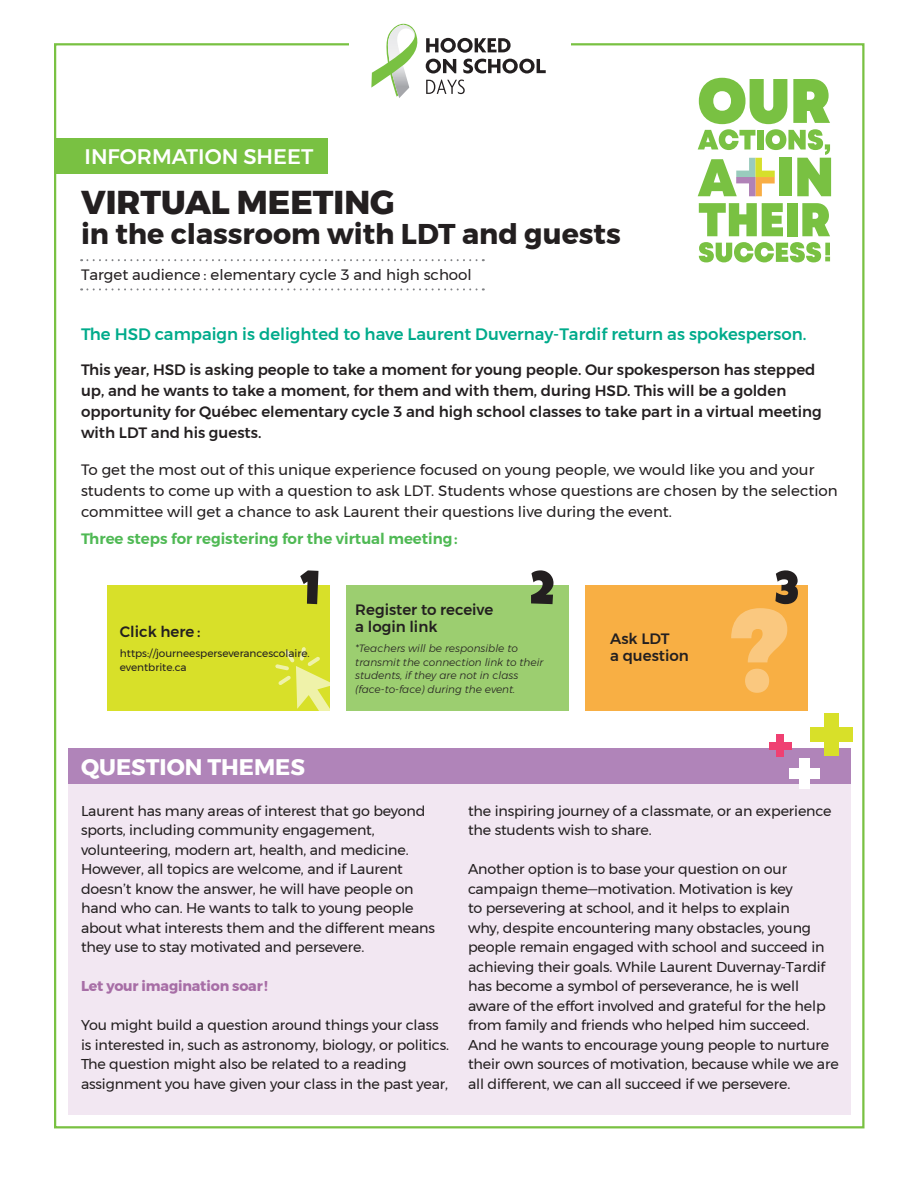
<style>
.page{position:relative;width:918px;height:1188px;background:#fff}
.page>*{position:absolute;margin:0;border:0;box-sizing:border-box;transform-origin:0 0}
.t1{font:800 33px "Montserrat";color:#231f20}
.t2{font:700 28.5px "Montserrat";color:#231f20}
.t3{font:700 22.5px "Montserrat";color:#fff}
.t4{font:500 21px "Montserrat";color:#fff}
.t5{font:500 16.5px "Montserrat";color:#00ab8b}
.t6{font:500 15px/21px "Montserrat";color:#231f20}
.t7{font:15px/21px "Montserrat";color:#231f20}
.t8{font:600 15px "Montserrat";color:#4fb954}
.t9{font:14.25px/19.5px "Montserrat";letter-spacing:-.01em;color:#231f20}
.t10{font:700 14.25px "Montserrat";letter-spacing:-.01em;color:#a76ea6}
.t11{font:italic 300 10.5px/13.5px "Montserrat";color:#231f20}
.t12{font:10.5px/13.5px "Montserrat";color:#231f20}
</style>
<div class="page">
<div style="left:68px;top:773px;width:783px;height:342px;background:#f2e7f2"></div>
<div style="left:55px;top:138px;width:272px;height:36px;background:#79c142"></div>
<div style="left:68px;top:748px;width:783px;height:35px;background:#b084b9"></div>
<div style="left:107px;top:585px;width:223px;height:126px;background:#d8e029"></div>
<div style="left:346px;top:585px;width:223px;height:126px;background:#9cce70"></div>
<div style="left:585px;top:585px;width:223px;height:126px;background:#f8af44"></div>
<svg style="left:531px;top:570px;width:23px;height:34px"></svg>
<svg style="left:300px;top:570px;width:18px;height:34px"></svg>
<svg style="left:275px;top:647px;width:55px;height:64px"></svg>
<svg style="left:731px;top:570px;width:67px;height:123px"></svg>
<svg style="left:371px;top:24px;width:175px;height:74px"></svg>
<div style="left:810px;top:728px;width:42px;height:14px;background:#d8e029"></div>
<div style="left:824px;top:714px;width:14px;height:42px;background:#d8e029"></div>
<div style="left:790px;top:768px;width:30px;height:10px;background:#fff"></div>
<div style="left:799px;top:758px;width:11px;height:30px;background:#fff"></div>
<div style="left:769px;top:742px;width:23px;height:8px;background:#ef4072"></div>
<div style="left:776px;top:734px;width:8px;height:23px;background:#ef4072"></div>
<svg style="left:81px;top:288px;width:403px;height:2px"></svg>
<svg style="left:81px;top:259px;width:403px;height:2px"></svg>
<svg style="left:699px;top:203px;width:84px;height:33px"></svg>
<div style="left:787px;top:203px;width:11px;height:33px;background:#79c142"></div>
<svg style="left:802px;top:203px;width:28px;height:33px"></svg>
<svg style="left:698px;top:78px;width:133px;height:118px"></svg>
<svg style="left:699px;top:242px;width:131px;height:20px"></svg>
<h3 class="t4" style="left:85px;top:140px;width:230px">INFORMATION SHEET</h3>
<h1 class="t1" style="left:81px;top:175px;width:315px">VIRTUAL MEETING</h1>
<h2 class="t2" style="left:81px;top:211px;width:541px">in the classroom with LDT and guests</h2>
<p class="t7" style="left:81px;top:264px;width:392px">Target audience : elementary cycle 3 and high school</p>
<p class="t5" style="left:81px;top:321px;width:727px">The HSD campaign is delighted to have Laurent Duvernay-Tardif return as spokesperson.</p>
<p class="t6" style="left:81px;top:359px;width:742px">This year, HSD is asking people to take a moment for young people. Our spokesperson has stepped up, and he wants to take a moment, for them and with them, during HSD. This will be a golden opportunity for Québec elementary cycle 3 and high school classes to take part in a virtual meeting with LDT and his guests.</p>
<p class="t7" style="left:81px;top:459px;width:758px">To get the most out of this unique experience focused on young people, we would like you and your students to come up with a question to ask LDT. Students whose questions are chosen by the selection committee will get a chance to ask Laurent their questions live during the event.</p>
<p class="t8" style="left:81px;top:527px;width:378px">Three steps for registering for the virtual meeting :</p>
<p class="t6" style="left:120px;top:621px;width:82px">Click here :</p>
<p class="t12" style="left:120px;top:647px;width:191px">https://journeesperseverancescolaire. eventbrite.ca</p>
<h3 class="t3" style="left:81px;top:749px;width:226px">QUESTION THEMES</h3>
<p class="t6" style="left:355px;top:602px;width:139px;line-height:16.5px">Register to receive a login link</p>
<p class="t11" style="left:355px;top:641px;width:190px">*Teachers will be responsible to transmit the connection link to their students, if they are not in class (face-to-face) during the event.</p>
<p class="t6" style="left:610px;top:631px;width:80px;line-height:16.5px">Ask LDT<br>a question</p>
<p class="t9" style="left:81px;top:801px;width:355px">Laurent has many areas of interest that go beyond sports, including community engagement, volunteering, modern art, health, and medicine.<br>However, all topics are welcome, and if Laurent doesn’t know the answer, he will have people on hand who can. He wants to talk to young people about what interests them and the different means they use to stay motivated and persevere.</p>
<p class="t10" style="left:81px;top:975px;width:188px">Let your imagination soar !</p>
<p class="t9" style="left:81px;top:1015px;width:370px">You might build a question around things your class is interested in, such as astronomy, biology, or politics.<br>The question might also be related to a reading assignment you have given your class in the past year,</p>
<p class="t9" style="left:468px;top:801px;width:365px">the inspiring journey of a classmate, or an experience the students wish to share.</p>
<p class="t9" style="left:468px;top:859px;width:372px">Another option is to base your question on our campaign theme—motivation. Motivation is key<br>to persevering at school, and it helps to explain<br>why, despite encountering many obstacles, young people remain engaged with school and succeed in achieving their goals. While Laurent Duvernay-Tardif has become a symbol of perseverance, he is well aware of the effort involved and grateful for the help from family and friends who helped him succeed.<br>And he wants to encourage young people to nurture their own sources of motivation, because while we are all different, we can all succeed if we persevere.</p>
</div>
